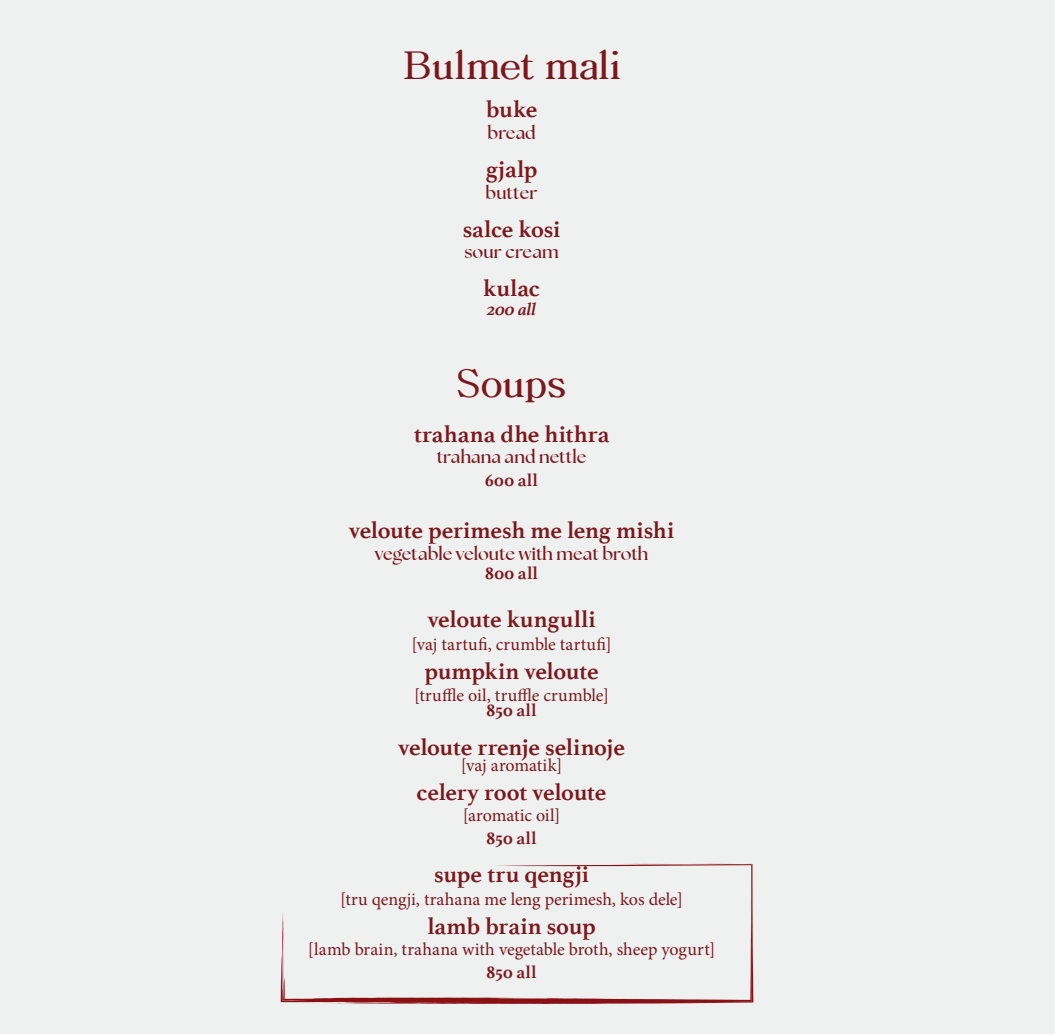
<style>
.page{position:relative;width:1055px;height:1034px;background:#fff}
.page>*{position:absolute;margin:0;border:0;box-sizing:border-box;transform-origin:0 0}
.t1{font:700 37.5px "Bellina";letter-spacing:-.01em;color:#7c171b}
.t2{font:700 24px "Athelas";letter-spacing:-.01em;color:#7c171b}
.t3{font:18px "Minion Pro";color:#7c171b}
.t4{font:18px "The Seasons Bold";color:#7c171b}
.t5{font:700 18px "Athelas";letter-spacing:.01em;color:#7c171b}
.t6{font:italic 700 18px "Athelas";letter-spacing:-.005em;color:#7c171b}
</style>
<div class="page">
<div style="left:0;top:0;width:1054px;height:1033px;background:#eff0f0"></div>
<svg style="left:281px;top:863px;width:472px;height:140px"></svg>
<p class="t1" style="left:403px;top:42px;width:219px">Bulmet mali</p>
<p class="t2" style="left:486px;top:90px;width:53px">buke</p>
<p class="t4" style="left:487px;top:120px;width:50px">bread</p>
<p class="t2" style="left:486px;top:149px;width:53px">gjalp</p>
<p class="t4" style="left:485px;top:180px;width:53px">butter</p>
<p class="t2" style="left:463px;top:209px;width:99px">salce kosi</p>
<p class="t4" style="left:464px;top:240px;width:96px">sour cream</p>
<p class="t2" style="left:483px;top:269px;width:58px">kulac</p>
<p class="t6" style="left:487px;top:294px;width:51px">200 all</p>
<p class="t1" style="left:456px;top:360px;width:112px">Soups</p>
<p class="t2" style="left:414px;top:414px;width:197px">trahana dhe hithra</p>
<p class="t4" style="left:437px;top:445px;width:151px">trahana and nettle</p>
<p class="t5" style="left:485px;top:465px;width:54px">600 all</p>
<p class="t2" style="left:349px;top:511px;width:327px">veloute perimesh me leng mishi</p>
<p class="t4" style="left:375px;top:541px;width:275px">vegetable veloute with meat broth</p>
<p class="t5" style="left:485px;top:558px;width:54px">800 all</p>
<p class="t2" style="left:427px;top:600px;width:170px">veloute kungulli</p>
<p class="t3" style="left:411px;top:632px;width:202px">[vaj tartufi, crumble tartufi]</p>
<p class="t2" style="left:424px;top:651px;width:176px">pumpkin veloute</p>
<p class="t3" style="left:414px;top:682px;width:196px">[truffle oil, truffle crumble]</p>
<p class="t5" style="left:486px;top:695px;width:51px">850 all</p>
<p class="t2" style="left:398px;top:728px;width:228px">veloute rrenje selinoje</p>
<p class="t3" style="left:461px;top:752px;width:103px">[vaj aromatik]</p>
<p class="t2" style="left:416px;top:772px;width:191px">celery root veloute</p>
<p class="t3" style="left:463px;top:803px;width:99px">[aromatic oil]</p>
<p class="t5" style="left:486px;top:823px;width:51px">850 all</p>
<p class="t2" style="left:434px;top:854px;width:156px">supe tru qengji</p>
<p class="t3" style="left:340px;top:887px;width:344px">[tru qengji, trahana me leng perimesh, kos dele]</p>
<p class="t2" style="left:427px;top:906px;width:170px">lamb brain soup</p>
<p class="t3" style="left:308px;top:937px;width:409px">[lamb brain, trahana with vegetable broth, sheep yogurt]</p>
<p class="t5" style="left:486px;top:957px;width:51px">850 all</p>
</div>
